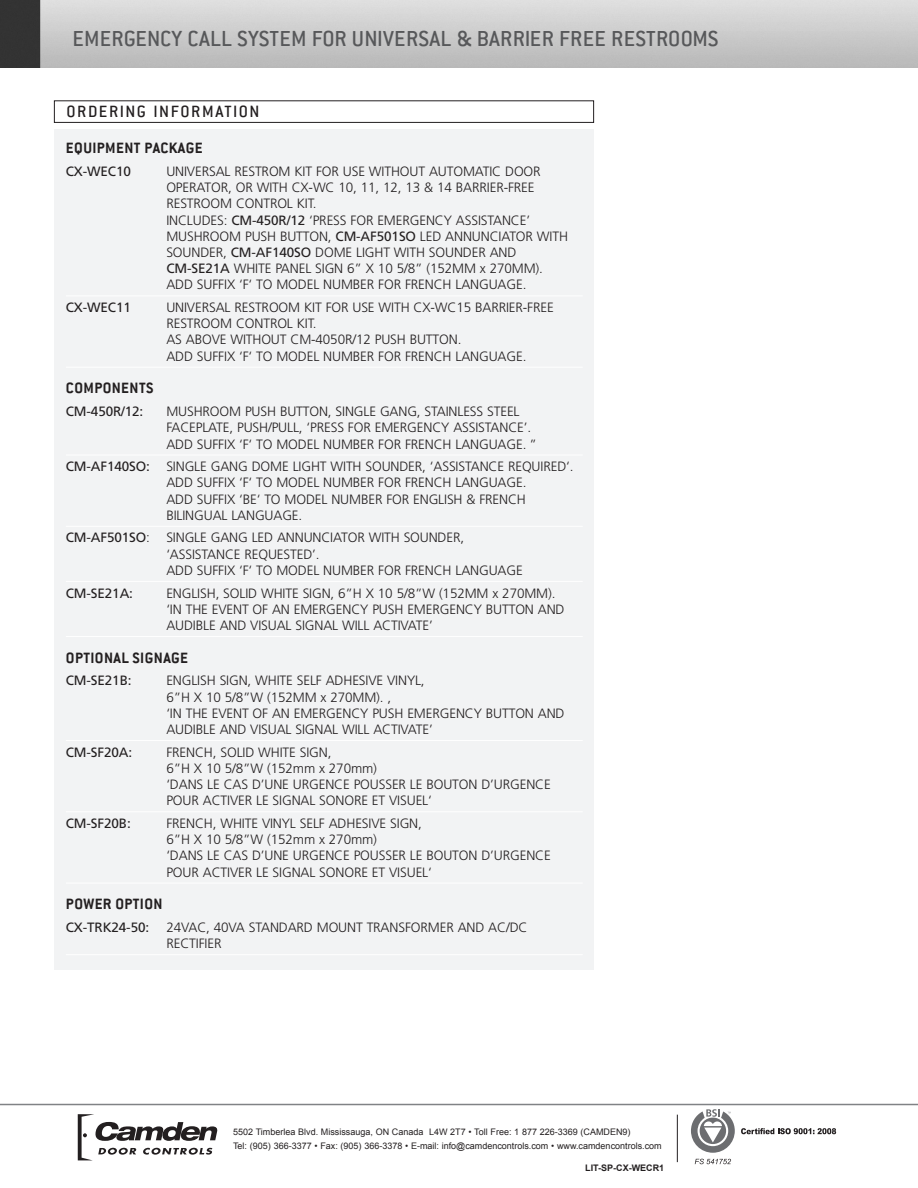
<style>
.page{position:relative;width:918px;height:1188px;background:#fff}
.page>*{position:absolute;margin:0;border:0;box-sizing:border-box;transform-origin:0 0}
.N-SS-H2__80_GRAY{font:500 24px "Conduit ITC";letter-spacing:.01em;color:#57585a}
.N-SS-H3__inside_whit{font:500 18px "Conduit ITC";letter-spacing:.075em;color:#231f20}
.N-SS-H4{font:700 16.5px "Conduit ITC";letter-spacing:.025em;color:#231f20}
.N-SS-ord_info{font:300 13.5px/16.2px "Frutiger";letter-spacing:-.01em;color:#231f20}
.N-SS-ord_info-2{font:13.5px "Frutiger";letter-spacing:-.01em;color:#231f20}
.t1{font:9px/13.5px "Arial";color:#231f20}
.N-SS-part_number_pag{font:700 9px "Arial";color:#231f20}
.s1{font-weight:400}
</style>
<div class="page">
<svg style="left:691px;top:1109px;width:44px;height:44px"></svg>
<svg style="left:695px;top:1159px;width:36px;height:5px"></svg>
<svg style="left:741px;top:1128px;width:95px;height:6px"></svg>
<hr style="left:677px;top:1115px;width:1px;height:47px;background:#231f20">
<svg style="left:78px;top:1114px;width:140px;height:46px"></svg>
<hr style="left:0;top:1104px;width:918px;height:1px;background:#808285">
<img style="left:0;top:0;width:918px;height:67px">
<div style="left:54px;top:100px;width:540px;height:23px;border:1px solid #231f20"></div>
<div style="left:54px;top:129px;width:540px;height:841px;background:#f2f3f4"></div>
<hr style="left:66px;top:296px;width:517px;height:1px;background:#fff">
<hr style="left:66px;top:367px;width:517px;height:1px;background:#fff">
<hr style="left:66px;top:455px;width:517px;height:1px;background:#fff">
<hr style="left:66px;top:526px;width:517px;height:1px;background:#fff">
<hr style="left:66px;top:581px;width:517px;height:1px;background:#fff">
<hr style="left:66px;top:636px;width:517px;height:1px;background:#fff">
<hr style="left:66px;top:740px;width:517px;height:1px;background:#fff">
<hr style="left:66px;top:811px;width:517px;height:1px;background:#fff">
<hr style="left:66px;top:883px;width:517px;height:1px;background:#fff">
<hr style="left:66px;top:954px;width:517px;height:1px;background:#fff">
<p class="N-SS-H2__80_GRAY" style="left:72px;top:25px;width:648px">EMERGENCY CALL SYSTEM FOR UNIVERSAL &amp; BARRIER FREE RESTROOMS</p>
<p class="N-SS-H3__inside_whit" style="left:67px;top:102px;width:194px">ORDERING INFORMATION</p>
<p class="N-SS-H4" style="left:66px;top:139px;width:138px">EQUIPMENT PACKAGE</p>
<p class="N-SS-ord_info-2" style="left:66px;top:163px;width:67px">CX-WEC10</p>
<p class="N-SS-ord_info" style="left:166px;top:163px;width:403px">UNIVERSAL RESTROM KIT FOR USE WITHOUT AUTOMATIC DOOR OPERATOR, OR WITH CX-WC 10, 11, 12, 13 &amp; 14 BARRIER-FREE RESTROOM CONTROL KIT.<br>INCLUDES: <span class="s1">CM-450R/12</span> ‘PRESS FOR EMERGENCY ASSISTANCE’ MUSHROOM PUSH BUTTON, <span class="s1">CM-AF501SO</span> LED ANNUNCIATOR WITH SOUNDER, <span class="s1">CM-AF140SO</span> DOME LIGHT WITH SOUNDER AND <span class="s1">CM-SE21A</span> WHITE PANEL SIGN 6” X 10 5/8” (152MM x 270MM).<br>ADD SUFFIX ‘F‘ TO MODEL NUMBER FOR FRENCH LANGUAGE.</p>
<p class="N-SS-ord_info-2" style="left:66px;top:299px;width:67px">CX-WEC11</p>
<p class="N-SS-ord_info" style="left:166px;top:299px;width:389px">UNIVERSAL RESTROOM KIT FOR USE WITH CX-WC15 BARRIER-FREE RESTROOM CONTROL KIT.<br>AS ABOVE WITHOUT CM-4050R/12 PUSH BUTTON.<br>ADD SUFFIX ‘F‘ TO MODEL NUMBER FOR FRENCH LANGUAGE.</p>
<p class="N-SS-H4" style="left:66px;top:379px;width:89px">COMPONENTS</p>
<p class="N-SS-ord_info-2" style="left:66px;top:404px;width:79px">CM-450R/12:</p>
<p class="N-SS-ord_info" style="left:166px;top:403px;width:371px">MUSHROOM PUSH BUTTON, SINGLE GANG, STAINLESS STEEL<br>FACEPLATE, PUSH/PULL, ‘PRESS FOR EMERGENCY ASSISTANCE’.<br>ADD SUFFIX ‘F‘ TO MODEL NUMBER FOR FRENCH LANGUAGE. ’’</p>
<p class="N-SS-ord_info" style="left:166px;top:458px;width:409px;text-indent:-100px"><span class="s1">CM-AF140SO:</span> SINGLE GANG DOME LIGHT WITH SOUNDER, ‘ASSISTANCE REQUIRED‘.<br>ADD SUFFIX ‘F‘ TO MODEL NUMBER FOR FRENCH LANGUAGE.<br>ADD SUFFIX ‘BE‘ TO MODEL NUMBER FOR ENGLISH &amp; FRENCH BILINGUAL LANGUAGE.</p>
<p class="N-SS-ord_info" style="left:166px;top:530px;width:358px;text-indent:-100px"><span class="s1">CM-AF501SO</span>: SINGLE GANG LED ANNUNCIATOR WITH SOUNDER, ‘ASSISTANCE REQUESTED’.<br>ADD SUFFIX ‘F‘ TO MODEL NUMBER FOR FRENCH LANGUAGE</p>
<p class="N-SS-ord_info-2" style="left:66px;top:585px;width:69px">CM-SE21A:</p>
<p class="N-SS-ord_info" style="left:166px;top:585px;width:400px">ENGLISH, SOLID WHITE SIGN, 6”H X 10 5/8”W (152MM x 270MM). ‘IN THE EVENT OF AN EMERGENCY PUSH EMERGENCY BUTTON AND<br>AUDIBLE AND VISUAL SIGNAL WILL ACTIVATE’</p>
<p class="N-SS-H4" style="left:66px;top:648px;width:124px">OPTIONAL SIGNAGE</p>
<p class="N-SS-ord_info-2" style="left:66px;top:673px;width:67px">CM-SE21B:</p>
<p class="N-SS-ord_info" style="left:166px;top:673px;width:400px">ENGLISH SIGN, WHITE SELF ADHESIVE VINYL,<br>6”H X 10 5/8”W (152MM x 270MM). ,<br>‘IN THE EVENT OF AN EMERGENCY PUSH EMERGENCY BUTTON AND AUDIBLE AND VISUAL SIGNAL WILL ACTIVATE’</p>
<p class="N-SS-ord_info-2" style="left:66px;top:744px;width:68px">CM-SF20A:</p>
<p class="N-SS-ord_info" style="left:166px;top:744px;width:386px">FRENCH, SOLID WHITE SIGN,<br>6”H X 10 5/8”W (152mm x 270mm)<br>‘DANS LE CAS D’UNE URGENCE POUSSER LE BOUTON D’URGENCE POUR ACTIVER LE SIGNAL SONORE ET VISUEL‘</p>
<p class="N-SS-ord_info-2" style="left:66px;top:815px;width:66px">CM-SF20B:</p>
<p class="N-SS-ord_info" style="left:166px;top:815px;width:386px">FRENCH, WHITE VINYL SELF ADHESIVE SIGN,<br>6”H X 10 5/8”W (152mm x 270mm)<br>‘DANS LE CAS D’UNE URGENCE POUSSER LE BOUTON D’URGENCE POUR ACTIVER LE SIGNAL SONORE ET VISUEL‘</p>
<p class="N-SS-H4" style="left:66px;top:895px;width:98px">POWER OPTION</p>
<p class="N-SS-ord_info-2" style="left:66px;top:919px;width:85px">CX-TRK24-50:</p>
<p class="N-SS-ord_info" style="left:166px;top:919px;width:363px">24VAC, 40VA STANDARD MOUNT TRANSFORMER AND AC/DC<br>RECTIFIER</p>
<p class="t1" style="left:233px;top:1125px;width:430px">5502 Timberlea Blvd. Mississauga, ON Canada L4W 2T7 • Toll Free: 1 877 226-3369 (CAMDEN9)<br>Tel: (905) 366-3377 • Fax: (905) 366-3378 • E-mail: info@camdencontrols.com • www.camdencontrols.com</p>
<p class="N-SS-part_number_pag" style="left:585px;top:1162px;width:80px">LIT-SP-CX-WECR1</p>
</div>
